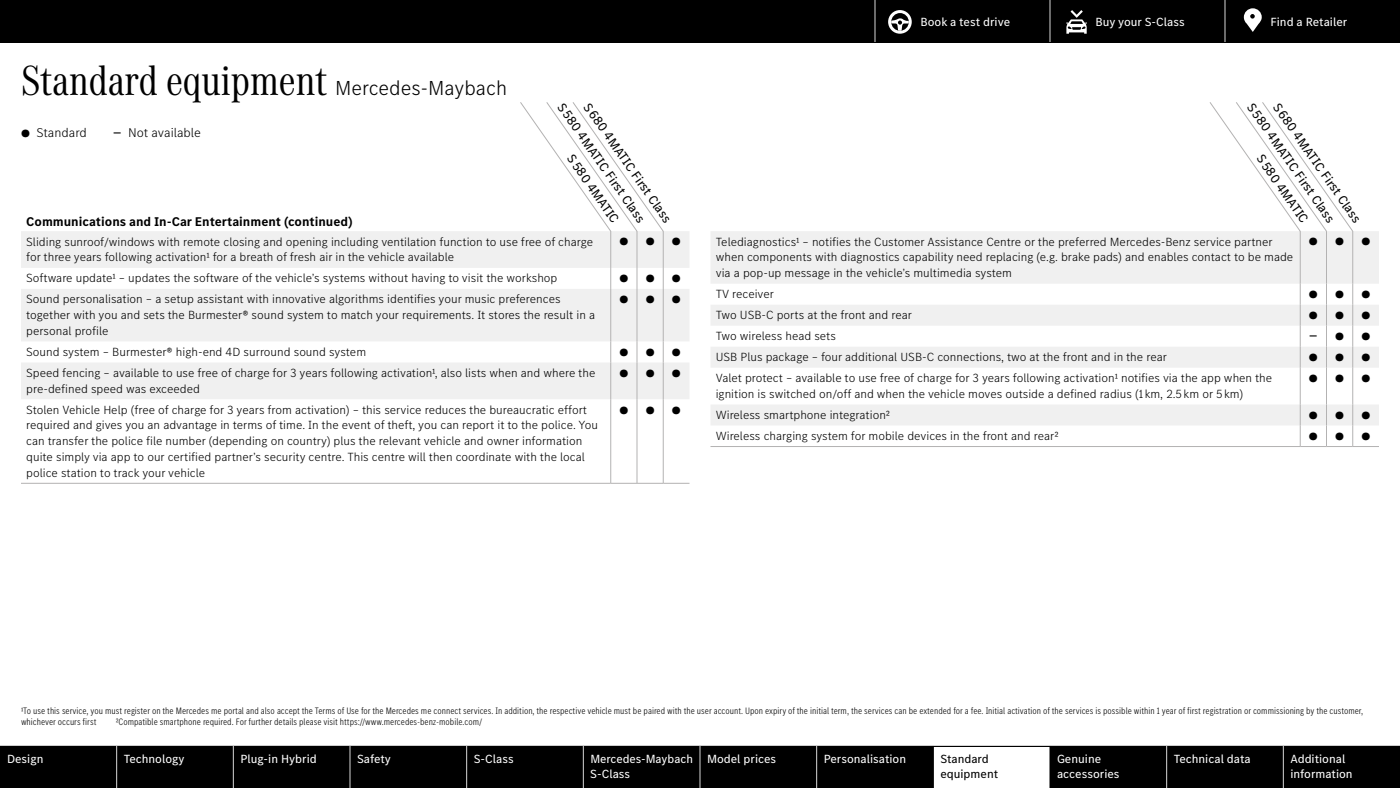
<style>
.page{position:relative;width:1400px;height:788px;background:#fff}
.page>*{position:absolute;margin:0;border:0;box-sizing:border-box;transform-origin:0 0}
.t1{font:43.75px "MB Corpo A Title Cond";color:#000}
.t2{font:13.12px "MB Corpo S Text";color:#000}
.t3{font:700 13.12px "MB Corpo S Text";color:#000}
.t4{font:300 13.12px "MB Corpo S Text";color:#000}
.t5{font:300 12.25px/15.8px "MB Corpo S Text";color:#000}
.t6{font:12.25px/14.7px "MB Corpo S Text";color:#fff}
.t7{font:12.25px/14.7px "MB Corpo S Text";color:#000}
.t8{font:700 10.85px "MB Corpo S Text";color:#000;scale:.9 1}
.t9{font:10.67px "MB Corpo S Text";color:#000;scale:1.04 1}
.t10{font:300 condensed 9.62px/10.5px "MB Corpo S Text";color:#000}
.s1{font-family:"MB Corpo S Text";font-weight:300;font-size:21px}
.s2{font-size:10.67px}
.s3{font-weight:700;font-size:10.85px}
.s4{font-weight:400;font-size:10.67px}
</style>
<div class="page">
<svg style="left:21px;top:399px;width:668px;height:84px"></svg>
<svg style="left:21px;top:231px;width:668px;height:168px;fill:#f0f0f0"></svg>
<hr style="left:637px;top:231px;width:1px;height:37px;background:#b3b2b2">
<svg style="left:637px;top:268px;width:1px;height:21px"></svg>
<hr style="left:637px;top:289px;width:1px;height:52px;background:#b3b2b2">
<svg style="left:637px;top:341px;width:1px;height:21px"></svg>
<hr style="left:637px;top:362px;width:1px;height:37px;background:#b3b2b2">
<hr style="left:637px;top:399px;width:1px;height:84px;background:#b3b2b2">
<hr style="left:610px;top:231px;width:1px;height:37px;background:#b3b2b2">
<svg style="left:610px;top:268px;width:1px;height:21px"></svg>
<hr style="left:610px;top:289px;width:1px;height:52px;background:#b3b2b2">
<svg style="left:610px;top:341px;width:1px;height:21px"></svg>
<hr style="left:610px;top:362px;width:1px;height:37px;background:#b3b2b2">
<hr style="left:663px;top:231px;width:1px;height:37px;background:#b3b2b2">
<svg style="left:663px;top:268px;width:1px;height:21px"></svg>
<hr style="left:663px;top:289px;width:1px;height:52px;background:#b3b2b2">
<svg style="left:663px;top:341px;width:1px;height:21px"></svg>
<hr style="left:663px;top:362px;width:1px;height:37px;background:#b3b2b2">
<hr style="left:21px;top:483px;width:590px;height:1px;background:#b3b2b2">
<hr style="left:610px;top:399px;width:1px;height:84px;background:#b3b2b2">
<hr style="left:663px;top:399px;width:1px;height:84px;background:#b3b2b2">
<svg style="left:611px;top:483px;width:79px;height:1px"></svg>
<svg style="left:519px;top:102px;width:146px;height:130px"></svg>
<svg style="left:711px;top:231px;width:668px;height:194px;fill:#f0f0f0"></svg>
<hr style="left:1326px;top:231px;width:1px;height:53px;background:#b3b2b2">
<svg style="left:1326px;top:284px;width:1px;height:84px"></svg>
<hr style="left:1326px;top:368px;width:1px;height:36px;background:#b3b2b2">
<hr style="left:710px;top:446px;width:590px;height:1px;background:#b3b2b2">
<hr style="left:1300px;top:231px;width:1px;height:53px;background:#b3b2b2">
<hr style="left:1352px;top:231px;width:1px;height:53px;background:#b3b2b2">
<svg style="left:1300px;top:284px;width:1px;height:84px"></svg>
<svg style="left:1352px;top:284px;width:1px;height:84px"></svg>
<hr style="left:1300px;top:368px;width:1px;height:36px;background:#b3b2b2">
<hr style="left:1352px;top:368px;width:1px;height:36px;background:#b3b2b2">
<svg style="left:1300px;top:404px;width:79px;height:43px"></svg>
<svg style="left:1209px;top:102px;width:145px;height:130px"></svg>
<div style="left:0;top:0;width:1400px;height:42px;background:#000"></div>
<svg style="left:875px;top:0;width:387px;height:42px"></svg>
<svg style="left:0;top:746px;width:1400px;height:42px;background:#151515"></svg>
<hr style="left:1166px;top:746px;width:1px;height:42px;background:#d8d8d8">
<hr style="left:1283px;top:746px;width:1px;height:42px;background:#d8d8d8">
<hr style="left:116px;top:746px;width:1px;height:42px;background:#d8d8d8">
<hr style="left:233px;top:746px;width:1px;height:42px;background:#d8d8d8">
<hr style="left:350px;top:746px;width:1px;height:42px;background:#d8d8d8">
<hr style="left:466px;top:746px;width:1px;height:42px;background:#d8d8d8">
<hr style="left:583px;top:746px;width:1px;height:42px;background:#d8d8d8">
<hr style="left:700px;top:746px;width:1px;height:42px;background:#d8d8d8">
<hr style="left:816px;top:746px;width:1px;height:42px;background:#d8d8d8">
<hr style="left:933px;top:746px;width:1px;height:42px;background:#000">
<hr style="left:1050px;top:746px;width:1px;height:42px;background:#000">
<h1 class="t1" style="left:21px;top:51px;width:488px">Standard equipment <span class="s1">Mercedes-Maybach</span></h1>
<p class="t4" style="left:21px;top:123px;width:67px"><span class="s2">●</span> Standard</p>
<p class="t4" style="left:113px;top:123px;width:89px"><span class="s3">—</span> Not available</p>
<p class="t2" style="left:594px;top:99px;width:144px;rotate:55deg">S 680 4MATIC First Class</p>
<p class="t2" style="left:568px;top:99px;width:144px;rotate:55deg">S 580 4MATIC First Class</p>
<p class="t2" style="left:577px;top:151px;width:82px;rotate:55deg">S 580 4MATIC</p>
<p class="t3" style="left:26px;top:213px;width:328px">Communications and In-Car Entertainment (continued)</p>
<p class="t5" style="left:26px;top:233px;width:568px">Sliding sunroof/windows with remote closing and opening including ventilation function to use free of charge for three years following activation¹ for a breath of fresh air in the vehicle available</p>
<p class="t9" style="left:619px;top:235px;width:35px">● ●</p>
<p class="t9" style="left:672px;top:235px;width:10px">●</p>
<p class="t5" style="left:26px;top:270px;width:533px">Software update¹ – updates the software of the vehicle’s systems without having to visit the workshop</p>
<p class="t9" style="left:619px;top:271px;width:35px">● ●</p>
<p class="t9" style="left:672px;top:271px;width:10px">●</p>
<p class="t5" style="left:26px;top:291px;width:570px">Sound personalisation – a setup assistant with innovative algorithms identifies your music preferences together with you and sets the Burmester® sound system to match your requirements. It stores the result in a personal profile</p>
<p class="t9" style="left:619px;top:292px;width:35px">● ●</p>
<p class="t9" style="left:672px;top:292px;width:10px">●</p>
<p class="t5" style="left:26px;top:343px;width:341px">Sound system – Burmester® high-end 4D surround sound system</p>
<p class="t9" style="left:619px;top:345px;width:35px">● ●</p>
<p class="t9" style="left:672px;top:345px;width:10px">●</p>
<p class="t5" style="left:26px;top:364px;width:571px">Speed fencing – available to use free of charge for 3 years following activation¹, also lists when and where the pre-defined speed was exceeded</p>
<p class="t9" style="left:619px;top:366px;width:35px">● ●</p>
<p class="t9" style="left:672px;top:366px;width:10px">●</p>
<p class="t5" style="left:26px;top:401px;width:573px">Stolen Vehicle Help (free of charge for 3 years from activation) – this service reduces the bureaucratic effort required and gives you an advantage in terms of time. In the event of theft, you can report it to the police. You can transfer the police file number (depending on country) plus the relevant vehicle and owner information quite simply via app to our certified partner’s security centre. This centre will then coordinate with the local police station to track your vehicle</p>
<p class="t9" style="left:619px;top:403px;width:35px">● ●</p>
<p class="t9" style="left:672px;top:403px;width:10px">●</p>
<p class="t6" style="left:920px;top:14px;width:91px">Book a test drive</p>
<p class="t6" style="left:1096px;top:14px;width:91px">Buy your S-Class</p>
<p class="t6" style="left:1271px;top:14px;width:78px">Find a Retailer</p>
<p class="t2" style="left:1283px;top:99px;width:144px;rotate:55deg">S 680 4MATIC First Class</p>
<p class="t2" style="left:1257px;top:99px;width:144px;rotate:55deg">S 580 4MATIC First Class</p>
<p class="t2" style="left:1267px;top:151px;width:82px;rotate:55deg">S 580 4MATIC</p>
<p class="t5" style="left:716px;top:233px;width:579px">Telediagnostics¹ – notifies the Customer Assistance Centre or the preferred Mercedes-Benz service partner when components with diagnostics capability need replacing (e.g. brake pads) and enables contact to be made via a pop-up message in the vehicle’s multimedia system</p>
<p class="t9" style="left:1309px;top:235px;width:35px">● ●</p>
<p class="t9" style="left:1361px;top:235px;width:10px">●</p>
<p class="t5" style="left:716px;top:285px;width:60px">TV receiver</p>
<p class="t9" style="left:1309px;top:287px;width:35px">● ●</p>
<p class="t9" style="left:1361px;top:287px;width:10px">●</p>
<p class="t5" style="left:716px;top:306px;width:198px">Two USB-C ports at the front and rear</p>
<p class="t9" style="left:1309px;top:308px;width:35px">● ●</p>
<p class="t9" style="left:1361px;top:308px;width:10px">●</p>
<p class="t5" style="left:716px;top:327px;width:122px">Two wireless head sets</p>
<p class="t8" style="left:1309px;top:328px;width:40px">— <span class="s4">●</span></p>
<p class="t9" style="left:1361px;top:329px;width:10px">●</p>
<p class="t5" style="left:716px;top:348px;width:453px">USB Plus package – four additional USB-C connections, two at the front and in the rear</p>
<p class="t9" style="left:1309px;top:350px;width:35px">● ●</p>
<p class="t9" style="left:1361px;top:350px;width:10px">●</p>
<p class="t5" style="left:716px;top:369px;width:558px">Valet protect – available to use free of charge for 3 years following activation¹ notifies via the app when the ignition is switched on/off and when the vehicle moves outside a defined radius (1 km, 2.5 km or 5 km)</p>
<p class="t9" style="left:1309px;top:371px;width:35px">● ●</p>
<p class="t9" style="left:1361px;top:371px;width:10px">●</p>
<p class="t5" style="left:716px;top:406px;width:176px">Wireless smartphone integration²</p>
<p class="t9" style="left:1309px;top:408px;width:35px">● ●</p>
<p class="t9" style="left:1361px;top:408px;width:10px">●</p>
<p class="t5" style="left:716px;top:427px;width:344px">Wireless charging system for mobile devices in the front and rear²</p>
<p class="t9" style="left:1309px;top:429px;width:35px">● ●</p>
<p class="t9" style="left:1361px;top:429px;width:10px">●</p>
<p class="t10" style="left:21px;top:705px;width:1344px">¹To use this service, you must register on the Mercedes me portal and also accept the Terms of Use for the Mercedes me connect services. In addition, the respective vehicle must be paired with the user account. Upon expiry of the initial term, the services can be extended for a fee. Initial activation of the services is possible within 1 year of first registration or commissioning by the customer, whichever occurs first</p>
<p class="t10" style="left:116px;top:716px;width:368px">²Compatible smartphone required. For further details please visit https://www.mercedes-benz-mobile.com/</p>
<p class="t6" style="left:7px;top:751px;width:38px">Design</p>
<p class="t6" style="left:124px;top:751px;width:62px">Technology</p>
<p class="t6" style="left:240px;top:751px;width:78px">Plug-in Hybrid</p>
<p class="t6" style="left:357px;top:751px;width:36px">Safety</p>
<p class="t6" style="left:474px;top:751px;width:41px">S-Class</p>
<p class="t6" style="left:590px;top:751px;width:104px">Mercedes-Maybach<br>S-Class</p>
<p class="t6" style="left:707px;top:751px;width:71px">Model prices</p>
<p class="t6" style="left:824px;top:751px;width:84px">Personalisation</p>
<p class="t7" style="left:940px;top:751px;width:59px">Standard equipment</p>
<p class="t6" style="left:1057px;top:751px;width:64px">Genuine accessories</p>
<p class="t6" style="left:1174px;top:751px;width:79px">Technical data</p>
<p class="t6" style="left:1290px;top:751px;width:64px">Additional information</p>
</div>
